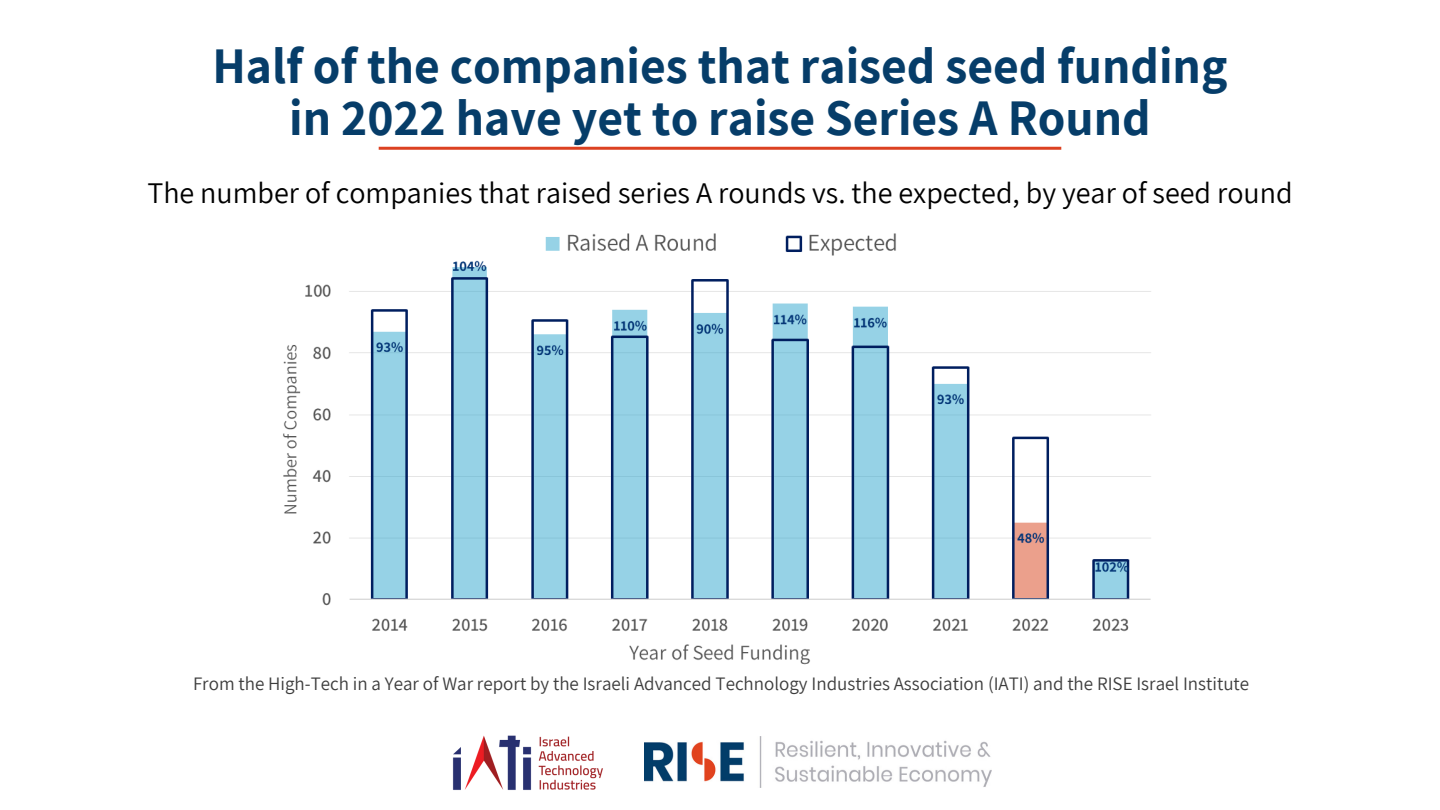
<style>
.page{position:relative;width:1440px;height:810px;background:#fff}
.page>*{position:absolute;margin:0;border:0;box-sizing:border-box;transform-origin:0 0}
.t1{font:700 50px/51.8px "Assistant";color:#063d69;text-align:center}
.t2{font:30px "Assistant";color:#000}
.t3{font:19px "Assistant";color:#3d3d3d}
</style>
<div class="page">
<hr style="left:379px;top:147px;width:682px;height:3px;background:#dc4121">
<img style="left:644px;top:737px;width:347px;height:50px">
<img style="left:452px;top:735px;width:151px;height:55px">
<img style="left:283px;top:233px;width:868px;height:432px">
<p class="t1" style="left:212px;top:38px;width:1017px">Half of the companies that raised seed funding in 2022 have yet to raise Series A Round</p>
<p class="t2" style="left:147px;top:173px;width:1147px">The number of companies that raised series A rounds vs. the expected, by year of seed round</p>
<p class="t3" style="left:193px;top:670px;width:1058px">From the High-Tech in a Year of War report by the Israeli Advanced Technology Industries Association (IATI) and the RISE Israel Institute</p>
</div>
